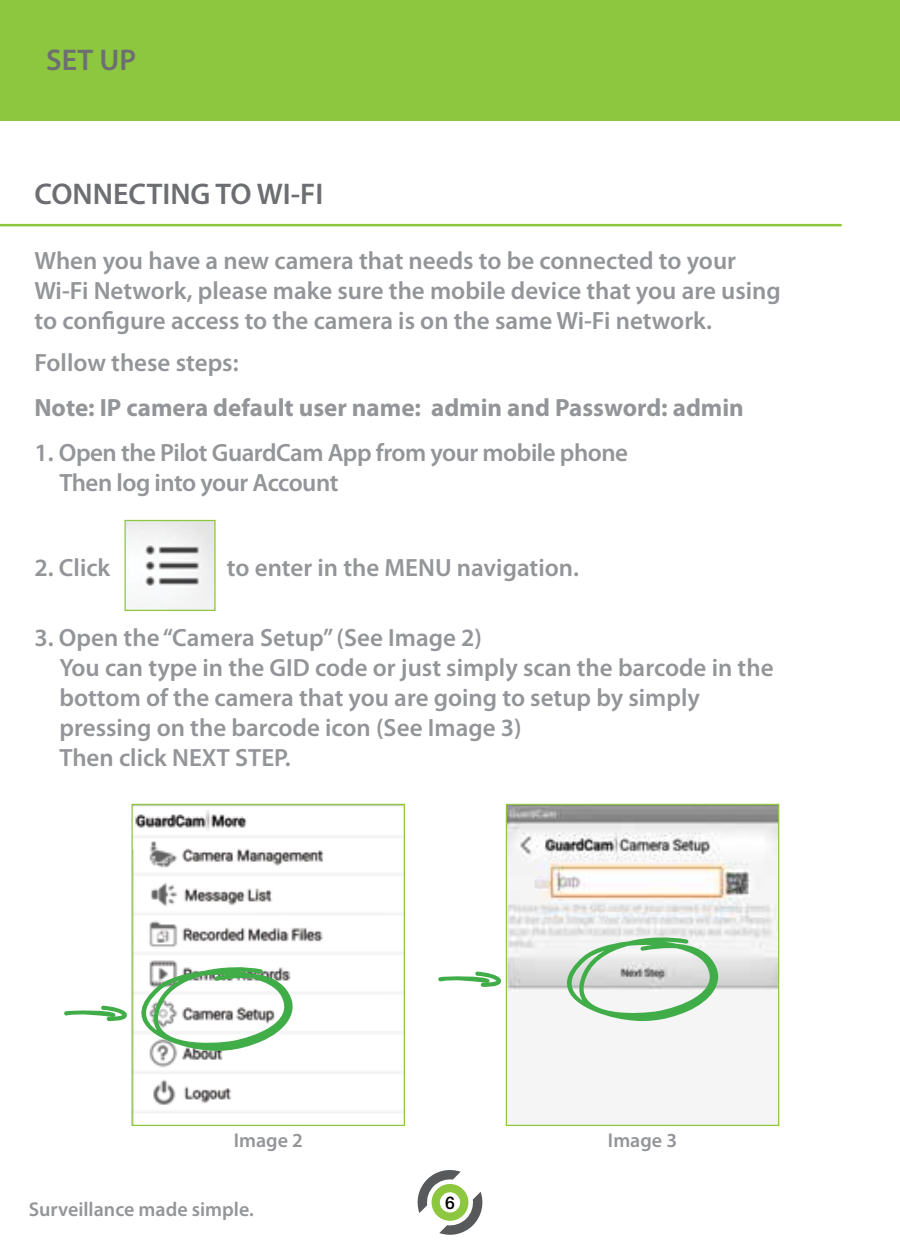
<style>
.page{position:relative;width:900px;height:1260px;background:#fff}
.page>*{position:absolute;margin:0;border:0;box-sizing:border-box;transform-origin:0 0}
.t1{font:600 30px "Myriad Pro";color:#6d6e71}
.t2{font:600 25px/30px "Myriad Pro";color:#939598}
.t3{font:600 25px/30px "Myriad Pro";letter-spacing:-.02em;color:#939598}
.t4{font:700 25px "Myriad Pro";color:#939598}
.t5{font:600 20px "Myriad Pro";color:#939598}
.t6{font:500 17.5px "Helvetica Neue";color:#000}
</style>
<div class="page">
<img style="left:508px;top:806px;width:269px;height:186px">
<div style="left:506px;top:804px;width:273px;height:322px;border:1px solid #8dc63f"></div>
<img style="left:133px;top:806px;width:270px;height:318px">
<div style="left:131px;top:804px;width:274px;height:322px;border:1px solid #8dc63f"></div>
<svg style="left:417px;top:1170px;width:66px;height:65px"></svg>
<div style="left:0;top:0;width:900px;height:121px;background:#8dc63f"></div>
<svg style="left:544px;top:936px;width:185px;height:86px"></svg>
<svg style="left:64px;top:966px;width:239px;height:87px"></svg>
<svg style="left:438px;top:972px;width:63px;height:15px"></svg>
<hr style="left:0;top:224px;width:841px;height:2px;background:#8dc63f">
<img style="left:127px;top:522px;width:87px;height:87px">
<div style="left:125px;top:520px;width:91px;height:91px;border:1px solid #8dc63f"></div>
<p class="t1" style="left:46px;top:41px;width:92px">SET UP</p>
<p class="t1" style="left:34px;top:175px;width:290px">CONNECTING TO WI-FI</p>
<p class="t2" style="left:34px;top:245px;width:748px">When you have a new camera that needs to be connected to your<br>Wi-Fi Network, please make sure the mobile device that you are using to configure access to the camera is on the same Wi-Fi network.</p>
<p class="t2" style="left:34px;top:347px;width:206px">Follow these steps:</p>
<p class="t4" style="left:34px;top:391px;width:711px">Note: IP camera default user name: admin and Password: admin</p>
<p class="t3" style="left:59px;top:437px;width:570px;text-indent:-25px">1. Open the Pilot GuardCam App from your mobile phone<br>Then log into your Account</p>
<p class="t2" style="left:34px;top:552px;width:77px">2. Click</p>
<p class="t2" style="left:227px;top:552px;width:354px">to enter in the MENU navigation.</p>
<p class="t2" style="left:59px;top:622px;width:716px;text-indent:-25px">3. Open the “Camera Setup” (See Image 2)<br>You can type in the GID code or just simply scan the barcode in the bottom of the camera that you are going to setup by simply pressing on the barcode icon (See Image 3)<br>Then click NEXT STEP.</p>
<p class="t5" style="left:234px;top:1127px;width:71px">Image 2</p>
<p class="t5" style="left:608px;top:1127px;width:71px">Image 3</p>
<p class="t5" style="left:29px;top:1196px;width:227px">Surveillance made simple.</p>
<p class="t6" style="left:445px;top:1192px;width:11px">6</p>
</div>
